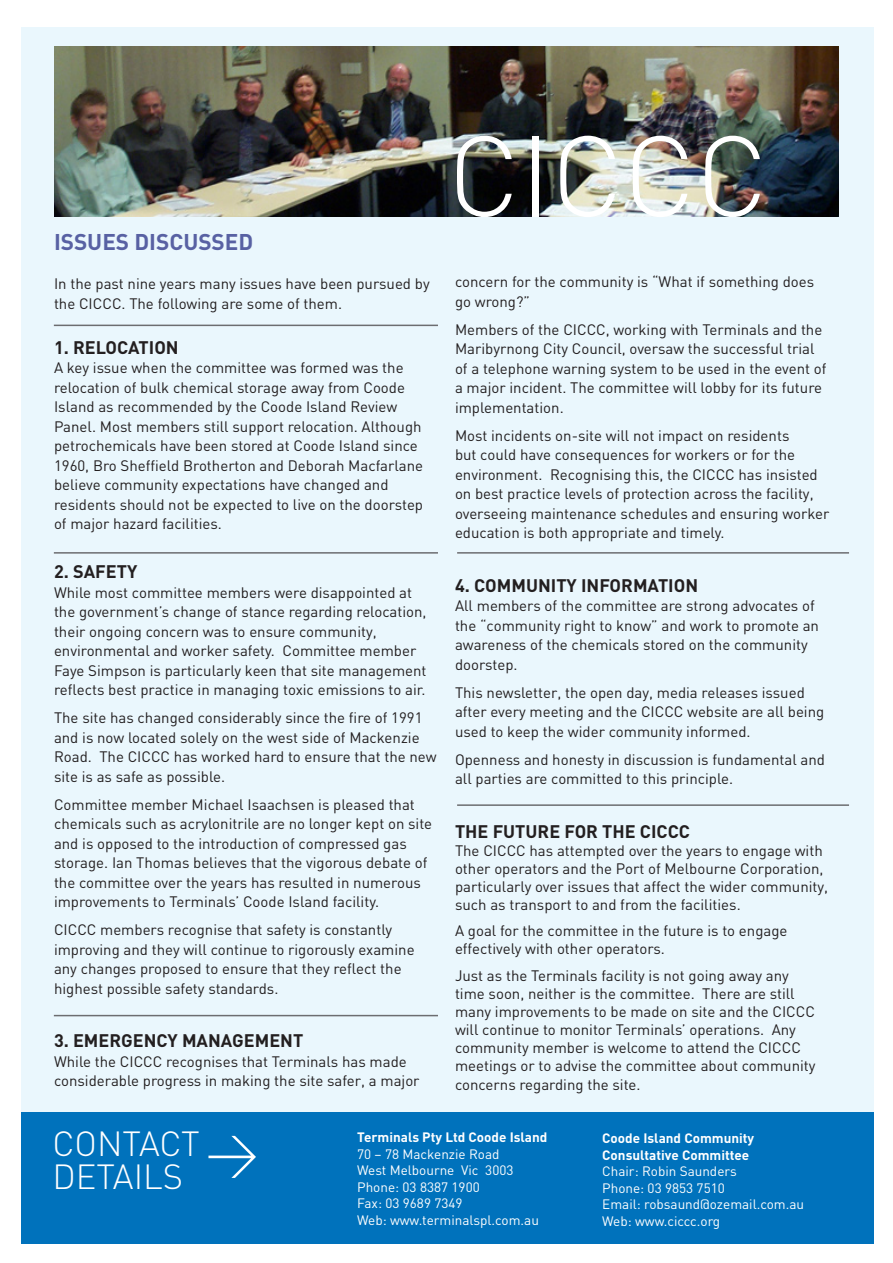
<style>
.page{position:relative;width:893px;height:1263px;background:#fff}
.page>*{position:absolute;margin:0;border:0;box-sizing:border-box;transform-origin:0 0}
.t1{font:300 112.5px "DIN";color:#fff}
.t2{font:300 52.05px "DIN";color:#fff}
.t3{font:300 34.5px/33px "DIN";color:#fff}
.t4{font:700 22.5px "DIN";color:#5861a3}
.t5{font:700 18px "DIN";color:#231f20}
.t6{font:15px/19.5px "DIN";color:#231f20}
.t7{font:13.5px/16.5px "DIN";color:#fff}
.t8{font:700 13.5px/16.5px "DIN";color:#fff}
</style>
<div class="page">
<div style="left:21px;top:27px;width:853px;height:1216px;background:#eaf7fd"></div>
<div style="left:21px;top:1112px;width:853px;height:131px;background:#0072bc"></div>
<img style="left:54px;top:47px;width:785px;height:170px">
<hr style="left:457px;top:804px;width:392px;height:2px;background:#6c6d70">
<hr style="left:457px;top:552px;width:392px;height:2px;background:#6c6d70">
<hr style="left:54px;top:552px;width:384px;height:2px;background:#6c6d70">
<hr style="left:54px;top:1015px;width:384px;height:1px;background:#6c6d70">
<hr style="left:54px;top:325px;width:384px;height:1px;background:#6c6d70">
<h3 class="t4" style="left:54px;top:227px;width:198px">ISSUES DISCUSSED</h3>
<p class="t6" style="left:54px;top:274px;width:377px">In the past nine years many issues have been pursued by the CICCC. The following are some of them.</p>
<p class="t5" style="left:54px;top:335px;width:126px">1. RELOCATION</p>
<p class="t6" style="left:54px;top:358px;width:371px">A key issue when the committee was formed was the relocation of bulk chemical storage away from Coode Island as recommended by the Coode Island Review Panel. Most members still support relocation. Although petrochemicals have been stored at Coode Island since 1960, Bro Sheffield Brotherton and Deborah Macfarlane believe community expectations have changed and residents should not be expected to live on the doorstep of major hazard facilities.</p>
<p class="t5" style="left:54px;top:560px;width:85px">2. SAFETY</p>
<p class="t6" style="left:54px;top:582px;width:374px">While most committee members were disappointed at the government’s change of stance regarding relocation, their ongoing concern was to ensure community, environmental and worker safety. Committee member Faye Simpson is particularly keen that site management reflects best practice in managing toxic emissions to air.</p>
<p class="t6" style="left:54px;top:708px;width:384px">The site has changed considerably since the fire of 1991 and is now located solely on the west side of Mackenzie Road. The CICCC has worked hard to ensure that the new site is as safe as possible.</p>
<p class="t6" style="left:54px;top:794px;width:380px">Committee member Michael Isaachsen is pleased that chemicals such as acrylonitrile are no longer kept on site and is opposed to the introduction of compressed gas storage. Ian Thomas believes that the vigorous debate of the committee over the years has resulted in numerous improvements to Terminals’ Coode Island facility.</p>
<p class="t6" style="left:54px;top:920px;width:362px">CICCC members recognise that safety is constantly improving and they will continue to rigorously examine any changes proposed to ensure that they reflect the highest possible safety standards.</p>
<p class="t5" style="left:54px;top:1029px;width:251px">3. EM ERGENCY MANAGEM ENT</p>
<p class="t6" style="left:54px;top:1051px;width:367px">While the CICCC recognises that Terminals has made considerable progress in making the site safer, a major</p>
<h1 class="t1" style="left:448px;top:107px;width:322px">CICCC</h1>
<p class="t6" style="left:455px;top:272px;width:361px">concern for the community is “What if something does go wrong?”</p>
<p class="t6" style="left:455px;top:319px;width:373px">Members of the CICCC, working with Terminals and the Maribyrnong City Council, oversaw the successful trial of a telephone warning system to be used in the event of a major incident. The committee will lobby for its future implementation.</p>
<p class="t6" style="left:455px;top:425px;width:376px">Most incidents on-site will not impact on residents<br>but could have consequences for workers or for the environment. Recognising this, the CICCC has insisted on best practice levels of protection across the facility, overseeing maintenance schedules and ensuring worker education is both appropriate and timely.</p>
<p class="t5" style="left:455px;top:573px;width:245px">4. COMMUNITY INFORMATION</p>
<p class="t6" style="left:455px;top:596px;width:366px">All members of the committee are strong advocates of the “community right to know” and work to promote an awareness of the chemicals stored on the community doorstep.</p>
<p class="t6" style="left:455px;top:682px;width:371px">This newsletter, the open day, media releases issued after every meeting and the CICCC website are all being used to keep the wider community informed.</p>
<p class="t6" style="left:455px;top:749px;width:372px">Openness and honesty in discussion is fundamental and all parties are committed to this principle.</p>
<p class="t5" style="left:455px;top:819px;width:196px">TH E FUTURE FOR TH E CICCC</p>
<p class="t6" style="left:455px;top:841px;width:375px;line-height:18px">The CICCC has attempted over the years to engage with other operators and the Port of Melbourne Corporation, particularly over issues that affect the wider community, such as transport to and from the facilities.</p>
<p class="t6" style="left:455px;top:921px;width:334px;line-height:18px">A goal for the committee in the future is to engage effectively with other operators.</p>
<p class="t6" style="left:455px;top:966px;width:362px;line-height:18px">Just as the Terminals facility is not going away any time soon, neither is the committee. There are still many improvements to be made on site and the CICCC will continue to monitor Terminals’ operations. Any community member is welcome to attend the CICCC meetings or to advise the committee about community</p>
<p class="t6" style="left:455px;top:1075px;width:187px">concerns regarding the site.</p>
<h3 class="t3" style="left:52px;top:1127px;width:149px">CONTACT<br>DETAI LS</h3>
<p class="t8" style="left:357px;top:1129px;width:192px">TERMINALS PTY LTD COODE ISLAND</p>
<h2 class="t2" style="left:206px;top:1120px;width:55px">&gt;</h2>
<p class="t7" style="left:357px;top:1145px;width:183px">70 – 78 Mackenzie Road<br>West Melbourne Vic 3003<br>Phone: 03 8387 1900<br>Fax: 03 9689 7349<br>Web: www.terminalspl.com.au</p>
<p class="t8" style="left:602px;top:1130px;width:154px">COODE ISLAND COMMUNITY<br>CONSULTATIVE COMMITTEE</p>
<p class="t7" style="left:602px;top:1163px;width:203px">Chair: Robin Saunders<br>Phone: 03 9853 7510<br>Email: robsaund@ozemail.com.au<br>Web: www.ciccc.org</p>
</div>
